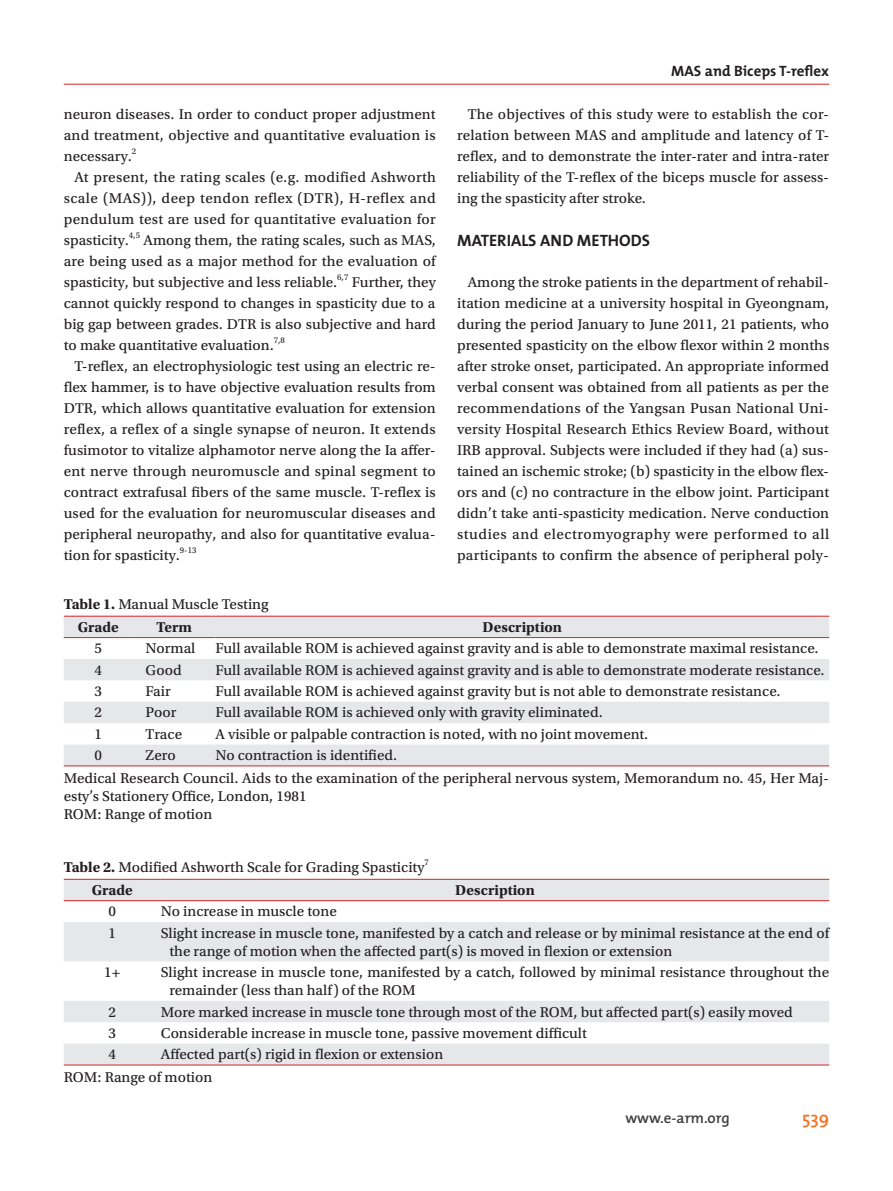
<style>
.page{position:relative;width:893px;height:1191px;background:#fff}
.page>*{position:absolute;margin:0;border:0;box-sizing:border-box;transform-origin:0 0}
.t1{font:600 18px "The Mix";color:#f47321}
.서론{font:700 16.5px "The Mix";color:#231f20}
.바탕글{font:15px/21px "Utopia Std Capt";color:#231f20;text-align:justify}
.표{font:15px/18px "Utopia Std Capt";color:#231f20}
.표1라인{font:700 15px "Utopia Std";color:#231f20}
.쪽제목_홀{font:700 15px "The Mix";color:#231f20}
.t2{font:600 15px "The Mix";color:#3e3e3f}
.바탕글-2{font:8.7px "Utopia Std Capt";color:#231f20}
.표-2{font:8.7px "Utopia Std Capt";color:#231f20}
.s1{font-family:"Utopia Std";font-weight:700}
</style>
<div class="page">
<hr style="left:64px;top:84px;width:765px;height:1px;background:#d1232a">
<svg style="left:64px;top:617px;width:765px;height:148px;fill:#e6e7e9"></svg>
<hr style="left:64px;top:765px;width:69px;height:1px;background:#d1232a">
<hr style="left:133px;top:765px;width:82px;height:1px;background:#d1232a">
<hr style="left:215px;top:765px;width:614px;height:1px;background:#d1232a">
<hr style="left:64px;top:616px;width:69px;height:1px;background:#d1232a">
<hr style="left:133px;top:616px;width:82px;height:1px;background:#d1232a">
<hr style="left:215px;top:616px;width:614px;height:1px;background:#d1232a">
<hr style="left:64px;top:637px;width:69px;height:1px;background:#d1232a">
<hr style="left:133px;top:637px;width:82px;height:1px;background:#d1232a">
<hr style="left:215px;top:637px;width:614px;height:1px;background:#d1232a">
<svg style="left:64px;top:880px;width:765px;height:184px;fill:#e6e7e9"></svg>
<hr style="left:64px;top:1064px;width:97px;height:1px;background:#d1232a">
<hr style="left:161px;top:1064px;width:668px;height:1px;background:#d1232a">
<hr style="left:64px;top:879px;width:97px;height:1px;background:#d1232a">
<hr style="left:161px;top:879px;width:668px;height:1px;background:#d1232a">
<hr style="left:64px;top:900px;width:97px;height:1px;background:#d1232a">
<hr style="left:161px;top:900px;width:668px;height:1px;background:#d1232a">
<p class="바탕글" style="left:64px;top:104px;width:373px">neuron diseases. In order to conduct proper adjustment and treatment, objective and quantitative evaluation is necessary.</p>
<p class="바탕글-2" style="left:132px;top:146px;width:6px">2</p>
<p class="바탕글" style="left:64px;top:167px;width:374px;text-indent:11px">At present, the rating scales (e.g. modified Ashworth scale (MAS)), deep tendon reflex (DTR), H-reflex and pendulum test are used for quantitative evaluation for spasticity.</p>
<p class="바탕글-2" style="left:129px;top:230px;width:13px">4,5</p>
<p class="바탕글" style="left:64px;top:230px;width:374px;text-indent:80px">Among them, the rating scales, such as MAS, are being used as a major method for the evaluation of spasticity, but subjective and less reliable.</p>
<p class="바탕글-2" style="left:337px;top:272px;width:13px">6,7</p>
<p class="바탕글" style="left:64px;top:272px;width:374px;text-indent:288px">Further, they cannot quickly respond to changes in spasticity due to a big gap between grades. DTR is also subjective and hard to make quantitative evaluation.</p>
<p class="바탕글-2" style="left:274px;top:335px;width:13px">7,8</p>
<p class="바탕글" style="left:64px;top:356px;width:374px;text-indent:11px">T-reflex, an electrophysiologic test using an electric re&shy;flex hammer, is to have objective evaluation results from DTR, which allows quantitative evaluation for extension reflex, a reflex of a single synapse of neuron. It extends fusimotor to vitalize alphamotor nerve along the Ia affer&shy;ent nerve through neuromuscle and spinal segment to contract extrafusal fibers of the same muscle. T-reflex is used for the evaluation for neuromuscular diseases and peripheral neuropathy, and also for quantitative evalua&shy;tion for spasticity.</p>
<p class="바탕글-2" style="left:180px;top:545px;width:18px">9-13</p>
<p class="쪽제목_홀" style="left:671px;top:59px;width:159px">MAS and Biceps T-reflex</p>
<p class="바탕글" style="left:457px;top:104px;width:374px;text-indent:11px">The objectives of this study were to establish the cor&shy;relation between MAS and amplitude and latency of T&shy;reflex, and to demonstrate the inter-rater and intra-rater reliability of the T-reflex of the biceps muscle for assess&shy;ing the spasticity after stroke.</p>
<p class="서론" style="left:457px;top:227px;width:195px">MATERIALS AND METHODS</p>
<p class="바탕글" style="left:457px;top:272px;width:374px;text-indent:11px">Among the stroke patients in the department of rehabil&shy;itation medicine at a university hospital in Gyeongnam, during the period January to June 2011, 21 patients, who presented spasticity on the elbow flexor within 2 months after stroke onset, participated. An appropriate informed verbal consent was obtained from all patients as per the recommendations of the Yangsan Pusan National Uni&shy;versity Hospital Research Ethics Review Board, without IRB approval. Subjects were included if they had (a) sus&shy;tained an ischemic stroke; (b) spasticity in the elbow flex&shy;ors and (c) no contracture in the elbow joint. Participant didn’t take anti-spasticity medication. Nerve conduction studies and electromyography were performed to all participants to confirm the absence of peripheral poly-</p>
<p class="표" style="left:64px;top:595px;width:206px"><span class="s1">Table 1.</span> Manual Muscle Testing</p>
<p class="표1라인" style="left:78px;top:618px;width:42px">Grade</p>
<p class="표1라인" style="left:156px;top:618px;width:37px">Term</p>
<p class="표1라인" style="left:483px;top:618px;width:81px">Description</p>
<p class="표" style="left:95px;top:639px;width:9px">5</p>
<p class="표" style="left:146px;top:639px;width:51px">Normal</p>
<p class="표" style="left:215px;top:639px;width:605px">Full available ROM is achieved against gravity and is able to demonstrate maximal resistance.</p>
<p class="표" style="left:95px;top:661px;width:9px">4</p>
<p class="표" style="left:146px;top:661px;width:38px">Good</p>
<p class="표" style="left:215px;top:661px;width:611px">Full available ROM is achieved against gravity and is able to demonstrate moderate resistance.</p>
<p class="표" style="left:95px;top:682px;width:9px">3</p>
<p class="표" style="left:146px;top:682px;width:27px">Fair</p>
<p class="표" style="left:215px;top:682px;width:567px">Full available ROM is achieved against gravity but is not able to demonstrate resistance.</p>
<p class="표" style="left:95px;top:704px;width:9px">2</p>
<p class="표" style="left:146px;top:704px;width:32px">Poor</p>
<p class="표" style="left:215px;top:704px;width:389px">Full available ROM is achieved only with gravity eliminated.</p>
<p class="표" style="left:95px;top:725px;width:9px">1</p>
<p class="표" style="left:146px;top:725px;width:38px">Trace</p>
<p class="표" style="left:215px;top:725px;width:434px">A visible or palpable contraction is noted, with no joint movement.</p>
<p class="표" style="left:95px;top:746px;width:9px">0</p>
<p class="표" style="left:146px;top:746px;width:31px">Zero</p>
<p class="표" style="left:215px;top:746px;width:183px">No contraction is identified.</p>
<p class="표" style="left:64px;top:769px;width:767px">Medical Research Council. Aids to the examination of the peripheral nervous system, Memorandum no. 45, Her Maj&shy;esty’s Stationery Office, London, 1981</p>
<p class="표" style="left:64px;top:805px;width:150px">ROM: Range of motion</p>
<p class="표" style="left:64px;top:858px;width:362px"><span class="s1">Table 2.</span> Modified Ashworth Scale for Grading Spasticity</p>
<p class="표-2" style="left:424px;top:857px;width:6px">7</p>
<p class="표1라인" style="left:92px;top:881px;width:42px">Grade</p>
<p class="표1라인" style="left:455px;top:881px;width:81px">Description</p>
<p class="표" style="left:109px;top:902px;width:9px">0</p>
<p class="표" style="left:161px;top:902px;width:177px">No increase in muscle tone</p>
<p class="표" style="left:109px;top:924px;width:9px">1</p>
<p class="표" style="left:169px;top:924px;width:661px;text-indent:-9px">Slight increase in muscle tone, manifested by a catch and release or by minimal resistance at the end of the range of motion when the affected part(s) is moved in flexion or extension</p>
<p class="표" style="left:104px;top:963px;width:18px">1+</p>
<p class="표" style="left:169px;top:963px;width:661px;text-indent:-9px">Slight increase in muscle tone, manifested by a catch, followed by minimal resistance throughout the remainder (less than half) of the ROM</p>
<p class="표" style="left:109px;top:1003px;width:9px">2</p>
<p class="표" style="left:161px;top:1003px;width:633px">More marked increase in muscle tone through most of the ROM, but affected part(s) easily moved</p>
<p class="표" style="left:109px;top:1024px;width:9px">3</p>
<p class="표" style="left:161px;top:1024px;width:427px">Considerable increase in muscle tone, passive movement difficult</p>
<p class="표" style="left:109px;top:1045px;width:9px">4</p>
<p class="표" style="left:161px;top:1045px;width:284px">Affected part(s) rigid in flexion or extension</p>
<p class="표" style="left:64px;top:1068px;width:150px">ROM: Range of motion</p>
<p class="t2" style="left:625px;top:1105px;width:106px">www.e-arm.org</p>
<p class="t1" style="left:802px;top:1102px;width:29px">539</p>
</div>
